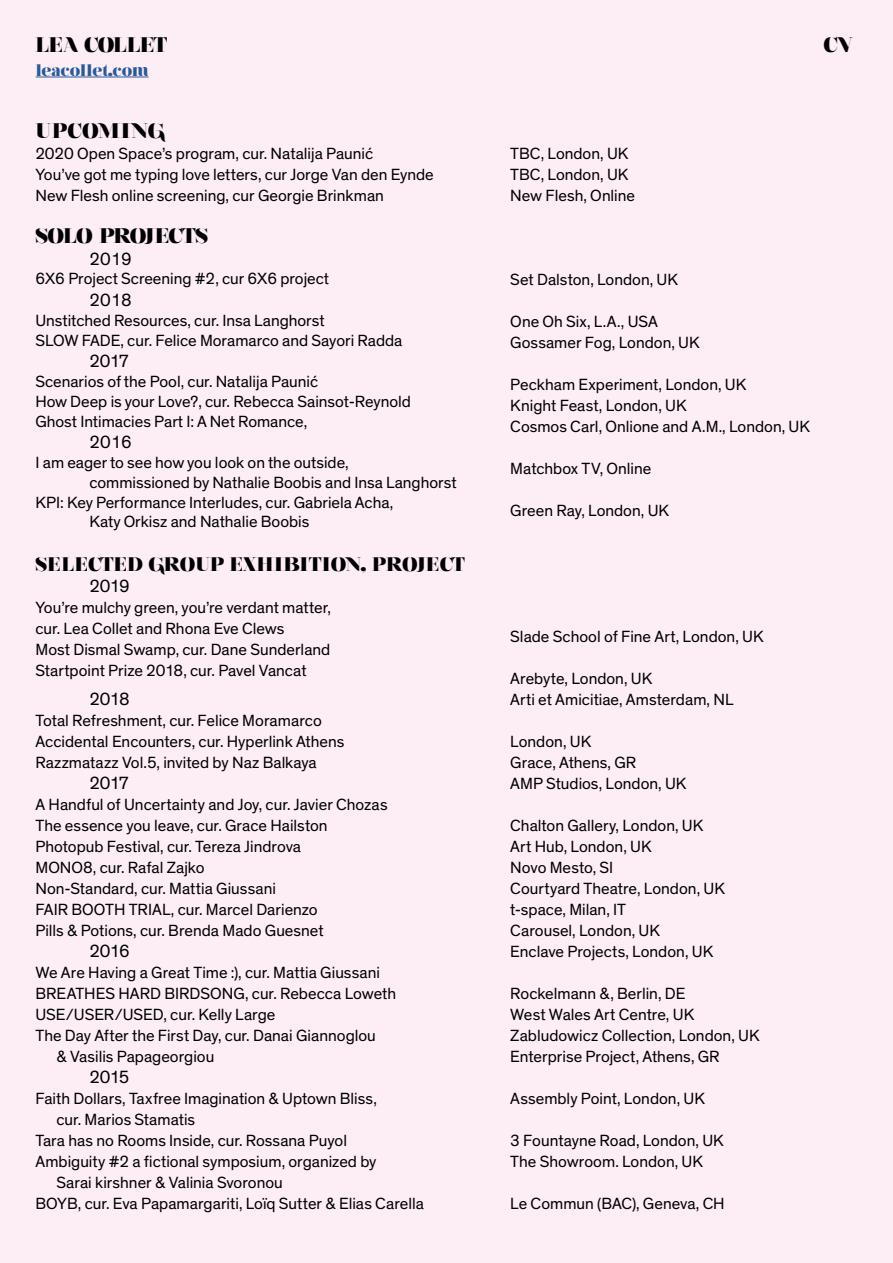
<style>
.page{position:relative;width:893px;height:1263px;background:#fdeef6}
.page>*{position:absolute;margin:0;border:0;box-sizing:border-box;transform-origin:0 0}
.t1{font:900 21px "Nouvelle Vague";letter-spacing:.015em;color:#000}
.t2{font:900 21px "Nouvelle Vague";letter-spacing:.045em;color:#000}
.t3{font:900 19.5px "Nouvelle Vague";color:#000}
.t4{font:18px "Theinhardt";letter-spacing:-.015em;color:#000}
.t5{font:16.5px/21px "Theinhardt";color:#000}
.t6{font:900 16.5px "Nouvelle Vague";letter-spacing:-.005em;color:#275b9b}
</style>
<div class="page">
<hr style="left:36px;top:77px;width:112px;height:1px;background:#275b9b">
<p class="t1" style="left:36px;top:33px;width:93px">LEA COLLET</p>
<p class="t1" style="left:824px;top:33px;width:31px">CV</p>
<p class="t6" style="left:36px;top:61px;width:114px">leacollet.com</p>
<p class="t2" style="left:35px;top:119px;width:131px">UPCOMING</p>
<p class="t5" style="left:35px;top:143px;width:400px">2020 Open Space’s program, cur. Natalija Paunić<br>You’ve got me typing love letters, cur Jorge Van den Eynde<br>New Flesh online screening, cur Georgie Brinkman</p>
<p class="t1" style="left:35px;top:224px;width:174px">solo projects</p>
<p class="t4" style="left:89px;top:248px;width:44px">2019</p>
<p class="t5" style="left:35px;top:269px;width:295px">6X6 Project Screening #2, cur 6X6 project</p>
<p class="t4" style="left:89px;top:289px;width:44px">2018</p>
<p class="t5" style="left:35px;top:311px;width:369px;line-height:19.8px">Unstitched Resources, cur. Insa Langhorst<br>SLOW FADE, cur. Felice Moramarco and Sayori Radda</p>
<p class="t4" style="left:89px;top:351px;width:41px">2017</p>
<p class="t5" style="left:35px;top:372px;width:377px;line-height:19.8px">Scenarios of the Pool, cur. Natalija Paunić<br>How Deep is your Love?, cur. Rebecca Sainsot-Reynold<br>Ghost Intimacies Part I: A Net Romance,</p>
<p class="t4" style="left:89px;top:432px;width:44px">2016</p>
<p class="t5" style="left:35px;top:452px;width:315px">I am eager to see how you look on the outside,</p>
<p class="t5" style="left:89px;top:472px;width:369px">commissioned by Nathalie Boobis and Insa Langhorst</p>
<p class="t5" style="left:35px;top:492px;width:359px">KPI: Key Performance Interludes, cur. Gabriela Acha,</p>
<p class="t5" style="left:89px;top:512px;width:221px">Katy Orkisz and Nathalie Boobis</p>
<p class="t3" style="left:35px;top:553px;width:14px">SELE</p>
<p class="t3" style="left:89px;top:553px;width:378px">CTE D GROUP EXHIBITION, PROJE CT</p>
<p class="t4" style="left:89px;top:575px;width:42px">2019</p>
<p class="t5" style="left:35px;top:597px;width:297px">You’re mulchy green, you’re verdant matter, cur. Lea Collet and Rhona Eve Clews<br>Most Dismal Swamp, cur. Dane Sunderland Startpoint Prize 2018, cur. Pavel Vancat</p>
<p class="t4" style="left:89px;top:688px;width:42px">2018</p>
<p class="t5" style="left:35px;top:710px;width:310px">Total Refreshment, cur. Felice Moramarco<br>Accidental Encounters, cur. Hyperlink Athens<br>Razzmatazz Vol.5, invited by Naz Balkaya</p>
<p class="t4" style="left:89px;top:772px;width:41px">2017</p>
<p class="t5" style="left:35px;top:794px;width:354px">A Handful of Uncertainty and Joy, cur. Javier Chozas The essence you leave, cur. Grace Hailston Photopub Festival, cur. Tereza Jindrova<br>MONO8, cur. Rafal Zajko<br>Non-Standard, cur. Mattia Giussani<br>FAIR BOOTH TRIAL, cur. Marcel Darienzo<br>Pills &amp; Potions, cur. Brenda Mado Guesnet</p>
<p class="t4" style="left:89px;top:940px;width:42px">2016</p>
<p class="t5" style="left:35px;top:962px;width:346px">We Are Having a Great Time :), cur. Mattia Giussani</p>
<p class="t5" style="left:35px;top:983px;width:362px">BREATHES HARD BIRDSONG, cur. Rebecca Loweth</p>
<p class="t5" style="left:35px;top:1004px;width:241px">USE/USER/USED, cur. Kelly Large</p>
<p class="t5" style="left:35px;top:1025px;width:342px">The Day After the First Day, cur. Danai Giannoglou</p>
<p class="t5" style="left:56px;top:1046px;width:159px">&amp; Vasilis Papageorgiou</p>
<p class="t4" style="left:89px;top:1066px;width:42px">2015</p>
<p class="t5" style="left:35px;top:1088px;width:343px">Faith Dollars, Taxfree Imagination &amp; Uptown Bliss,</p>
<p class="t5" style="left:56px;top:1109px;width:140px">cur. Marios Stamatis</p>
<p class="t5" style="left:35px;top:1130px;width:313px">Tara has no Rooms Inside, cur. Rossana Puyol</p>
<p class="t5" style="left:35px;top:1151px;width:343px">Ambiguity #2 a fictional symposium, organized by</p>
<p class="t5" style="left:56px;top:1172px;width:228px">Sarai kirshner &amp; Valinia Svoronou</p>
<p class="t5" style="left:35px;top:1193px;width:390px">BOYB, cur. Eva Papamargariti, Loïq Sutter &amp; Elias Carella</p>
<p class="t5" style="left:510px;top:143px;width:126px">TBC, London, UK<br>TBC, London, UK<br>New Flesh, Online</p>
<p class="t5" style="left:510px;top:269px;width:169px">Set Dalston, London, UK</p>
<p class="t5" style="left:510px;top:311px;width:191px">One Oh Six, L.A., USA<br>Gossamer Fog, London, UK</p>
<p class="t5" style="left:510px;top:374px;width:301px">Peckham Experiment, London, UK<br>Knight Feast, London, UK<br>Cosmos Carl, Onlione and A.M., London, UK</p>
<p class="t5" style="left:510px;top:458px;width:143px">Matchbox TV, Online</p>
<p class="t5" style="left:510px;top:500px;width:160px">Green Ray, London, UK</p>
<p class="t5" style="left:510px;top:626px;width:255px">Slade School of Fine Art, London, UK</p>
<p class="t5" style="left:510px;top:668px;width:225px">Arebyte, London, UK<br>Arti et Amicitiae, Amsterdam, NL</p>
<p class="t5" style="left:510px;top:731px;width:178px">London, UK<br>Grace, Athens, GR<br>AMP Studios, London, UK</p>
<p class="t5" style="left:510px;top:815px;width:216px">Chalton Gallery, London, UK<br>Art Hub, London, UK<br>Novo Mesto, SI<br>Courtyard Theatre, London, UK t-space, Milan, IT<br>Carousel, London, UK<br>Enclave Projects, London, UK</p>
<p class="t5" style="left:510px;top:983px;width:251px">Rockelmann &amp;, Berlin, DE<br>West Wales Art Centre, UK<br>Zabludowicz Collection, London, UK<br>Enterprise Project, Athens, GR</p>
<p class="t5" style="left:510px;top:1088px;width:196px">Assembly Point, London, UK</p>
<p class="t5" style="left:510px;top:1130px;width:215px">3 Fountayne Road, London, UK<br>The Showroom. London, UK</p>
<p class="t5" style="left:510px;top:1193px;width:216px">Le Commun (BAC), Geneva, CH</p>
</div>
